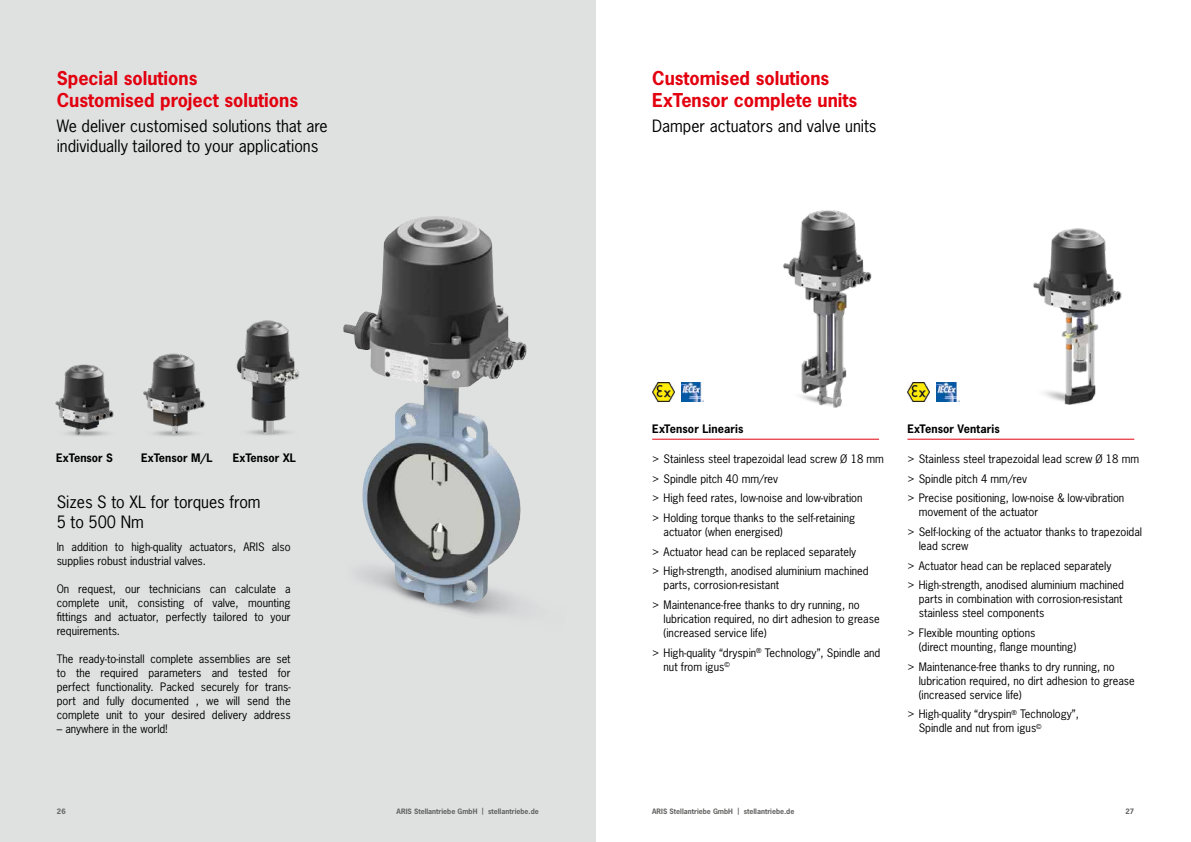
<style>
.page{position:relative;width:1191px;height:842px;background:#fff}
.page>*{position:absolute;margin:0;border:0;box-sizing:border-box;transform-origin:0 0}
.t1{font:700 18px/22px "News Gothic Std";color:#e3000f}
.t2{font:16px/20px "News Gothic Std";color:#000}
.t3{font:11px/14px "News Gothic Std";color:#000}
.t4{font:700 11px "News Gothic Std";color:#000}
.t5{font:700 7px "News Gothic Std";color:#636362}
</style>
<div class="page">
<div style="left:0;top:0;width:595px;height:842px;background:#dfe1e1"></div>
<hr style="left:652px;top:439px;width:227px;height:1px;background:#e3000f">
<hr style="left:907px;top:439px;width:227px;height:1px;background:#e3000f">
<img style="left:1033px;top:228px;width:89px;height:177px">
<img style="left:783px;top:210px;width:89px;height:177px">
<img style="left:652px;top:382px;width:22px;height:19px">
<img style="left:681px;top:382px;width:23px;height:19px">
<img style="left:907px;top:382px;width:22px;height:19px">
<img style="left:936px;top:382px;width:23px;height:19px">
<img style="left:343px;top:216px;width:185px;height:389px">
<img style="left:55px;top:364px;width:59px;height:72px">
<img style="left:143px;top:353px;width:62px;height:83px">
<img style="left:236px;top:320px;width:64px;height:115px">
<img style="left:800px;top:387px;width:42px;height:21px">
<h1 class="t1" style="left:57px;top:67px;width:243px">Special solutions<br>Customised project solutions</h1>
<h1 class="t1" style="left:652px;top:67px;width:206px">Customised solutions<br>ExTensor complete units</h1>
<h2 class="t2" style="left:57px;top:115px;width:273px">We deliver customised solutions that are</h2>
<h2 class="t2" style="left:652px;top:115px;width:226px">Damper actuators and valve units</h2>
<h2 class="t2" style="left:57px;top:135px;width:263px">individually tailored to your applications</h2>
<p class="t4" style="left:56px;top:451px;width:58px">ExTensor S</p>
<p class="t4" style="left:141px;top:451px;width:73px">ExTensor M/L</p>
<p class="t4" style="left:233px;top:451px;width:65px">ExTensor XL</p>
<h2 class="t2" style="left:57px;top:492px;width:205px">Sizes S to XL for torques from<br>5 to 500 Nm</h2>
<p class="t3" style="left:57px;top:539px;width:235px">In addition to high-quality actuators, ARIS also supplies robust industrial valves.</p>
<p class="t3" style="left:57px;top:581px;width:235px;text-align:justify">On request, our technicians can calculate a complete unit, consisting of valve, mounting fittings and actuator, perfectly tailored to your requirements.</p>
<p class="t3" style="left:57px;top:651px;width:235px;text-align:justify">The ready-to-install complete assemblies are set to the required parameters and tested for perfect functionality. Packed securely for trans&shy;port and fully documented , we will send the complete unit to your desired delivery address</p>
<p class="t3" style="left:57px;top:721px;width:112px">– anywhere in the world!</p>
<p class="t4" style="left:652px;top:422px;width:93px">ExTensor Linearis</p>
<p class="t3" style="left:652px;top:449px;width:233px;line-height:19.7px">&gt; Stainless steel trapezoidal lead screw Ø 18 mm &gt; Spindle pitch 40 mm/rev<br>&gt; High feed rates, low-noise and low-vibration<br>&gt; Holding torque thanks to the self-retaining</p>
<p class="t3" style="left:652px;top:522px;width:218px;line-height:19.7px;text-indent:11px">actuator (when energised)<br>&gt; Actuator head can be replaced separately<br>&gt; High-strength, anodised aluminium machined</p>
<p class="t3" style="left:652px;top:575px;width:209px;line-height:19.7px;text-indent:11px">parts, corrosion-resistant<br>&gt; Maintenance-free thanks to dry running, no</p>
<p class="t3" style="left:663px;top:612px;width:217px">lubrication required, no dirt adhesion to grease (increased service life)</p>
<p class="t3" style="left:663px;top:645px;width:218px;text-indent:-11px">&gt; High-quality “dryspin<sup>®</sup> Technology”, Spindle and nut from igus<sup>©</sup></p>
<p class="t4" style="left:907px;top:422px;width:94px">ExTensor Ventaris</p>
<p class="t3" style="left:907px;top:449px;width:233px;line-height:19.7px">&gt; Stainless steel trapezoidal lead screw Ø 18 mm &gt; Spindle pitch 4 mm/rev<br>&gt; Precise positioning, low-noise &amp; low-vibration</p>
<p class="t3" style="left:907px;top:502px;width:236px;line-height:19.7px;text-indent:11px">movement of the actuator<br>&gt; Self-locking of the actuator thanks to trapezoidal</p>
<p class="t3" style="left:907px;top:536px;width:218px;line-height:19.7px;text-indent:11px">lead screw<br>&gt; Actuator head can be replaced separately<br>&gt; High-strength, anodised aluminium machined</p>
<p class="t3" style="left:918px;top:592px;width:205px">parts in combination with corrosion-resistant stainless steel components</p>
<p class="t3" style="left:918px;top:626px;width:159px;text-indent:-11px">&gt; Flexible mounting options<br>(direct mounting, flange mounting)</p>
<p class="t3" style="left:918px;top:659px;width:217px;text-indent:-11px">&gt; Maintenance-free thanks to dry running, no lubrication required, no dirt adhesion to grease (increased service life)</p>
<p class="t3" style="left:918px;top:707px;width:162px;text-indent:-11px">&gt; High-quality “dryspin<sup>®</sup> Technology”,<br>Spindle and nut from igus<sup>©</sup></p>
<p class="t5" style="left:57px;top:806px;width:10px">26</p>
<p class="t5" style="left:396px;top:806px;width:144px">ARIS Stellantriebe GmbH | stellantriebe.de</p>
<p class="t5" style="left:652px;top:806px;width:144px">ARIS Stellantriebe GmbH | stellantriebe.de</p>
<p class="t5" style="left:1125px;top:806px;width:10px">27</p>
</div>
